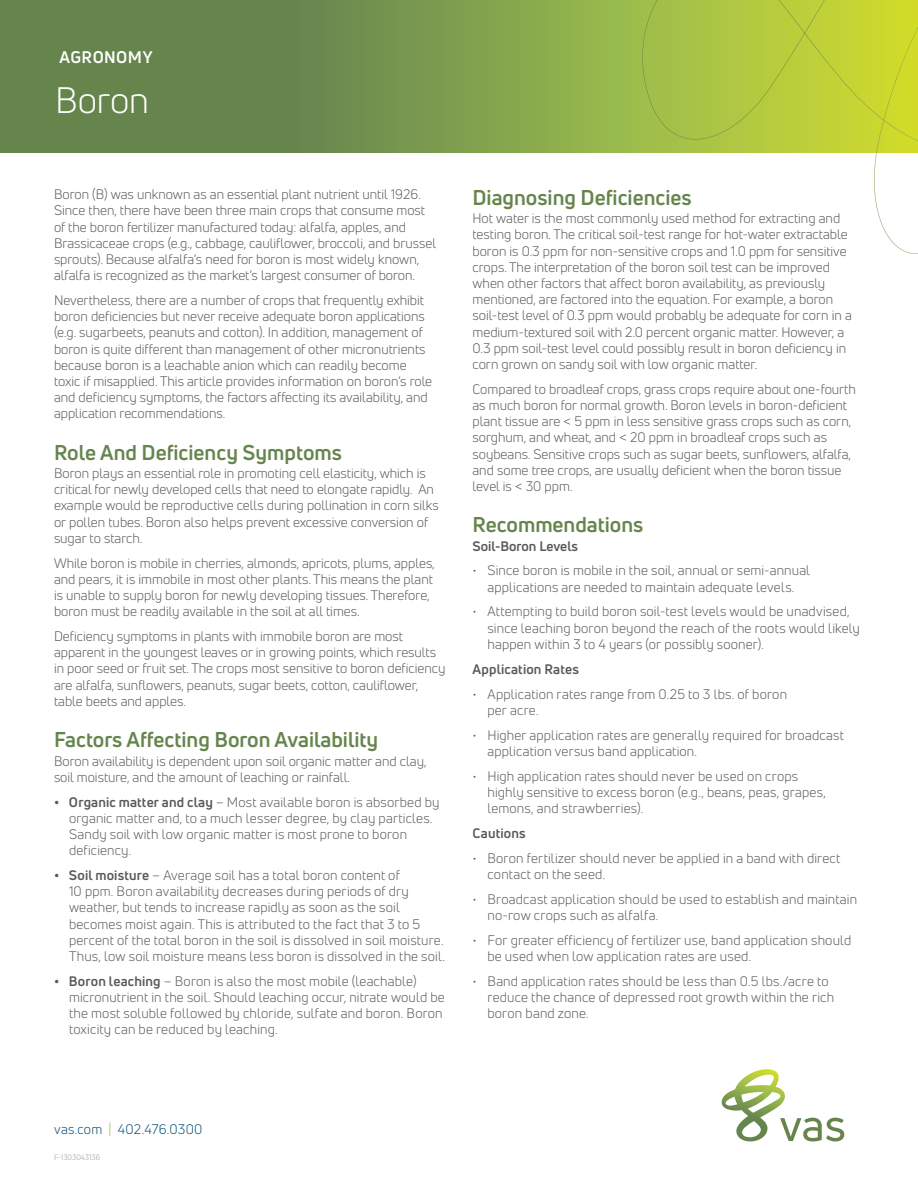
<style>
.page{position:relative;width:918px;height:1188px;background:#fff}
.page>*{position:absolute;margin:0;border:0;box-sizing:border-box;transform-origin:0 0}
.t1{font:36px "Uni Neue";letter-spacing:-.01em;color:#fff}
.t2{font:700 21px "Uni Neue";color:#66854d}
.t3{font:700 16.5px "Uni Neue";letter-spacing:.025em;color:#fff}
.Body_Copy{font:13.5px/16.2px "Uni Neue";color:#57585a}
.bullets{font:13.5px/16.2px "Uni Neue";letter-spacing:.01em;color:#57585a}
.bullets-2{font:700 13.5px "Uni Neue";letter-spacing:.01em;color:#57585a}
.t4{font:13.5px "Uni Neue";letter-spacing:.015em;color:#014b75}
.Body_Copy-2{font:700 13.5px "Uni Neue";color:#57585a}
.t5{font:7.5px "Uni Neue";color:#939598}
.s1{font-weight:700}
.s2{color:#99ba4d}
</style>
<div class="page">
<svg style="left:0;top:0;width:642px;height:152px;background:#74934d"></svg>
<svg style="left:642px;top:0;width:276px;height:254px"></svg>
<svg style="left:721px;top:1069px;width:123px;height:73px"></svg>
<p class="t3" style="left:59px;top:47px;width:95px">AGRONOMY</p>
<h1 class="t1" style="left:55px;top:79px;width:95px">Boron</h1>
<p class="Body_Copy" style="left:54px;top:186px;width:384px">Boron (B) was unknown as an essential plant nutrient until 1926.<br>Since then, there have been three main crops that consume most of the boron fertilizer manufactured today: alfalfa, apples, and Brassicaceae crops (e.g., cabbage, cauliflower, broccoli, and brussel sprouts). Because alfalfa’s need for boron is most widely known, alfalfa is recognized as the market’s largest consumer of boron.</p>
<p class="Body_Copy" style="left:54px;top:292px;width:380px">Nevertheless, there are a number of crops that frequently exhibit boron deficiencies but never receive adequate boron applications (e.g. sugarbeets, peanuts and cotton). In addition, management of boron is quite different than management of other micronutrients because boron is a leachable anion which can readily become toxic if misapplied. This article provides information on boron’s role and deficiency symptoms, the factors affecting its availability, and application recommendations.</p>
<h2 class="t2" style="left:54px;top:439px;width:290px">Role And Deficiency Symptoms</h2>
<p class="Body_Copy" style="left:54px;top:465px;width:386px">Boron plays an essential role in promoting cell elasticity, which is critical for newly developed cells that need to elongate rapidly. An example would be reproductive cells during pollination in corn silks or pollen tubes. Boron also helps prevent excessive conversion of sugar to starch.</p>
<p class="Body_Copy" style="left:54px;top:555px;width:382px">While boron is mobile in cherries, almonds, apricots, plums, apples, and pears, it is immobile in most other plants. This means the plant is unable to supply boron for newly developing tissues. Therefore, boron must be readily available in the soil at all times.</p>
<p class="Body_Copy" style="left:54px;top:628px;width:393px">Deficiency symptoms in plants with immobile boron are most apparent in the youngest leaves or in growing points, which results in poor seed or fruit set. The crops most sensitive to boron deficiency are alfalfa, sunflowers, peanuts, sugar beets, cotton, cauliflower, table beets and apples.</p>
<h2 class="t2" style="left:54px;top:726px;width:326px">Factors Affecting Boron Availability</h2>
<p class="Body_Copy" style="left:54px;top:753px;width:374px">Boron availability is dependent upon soil organic matter and clay, soil moisture, and the amount of leaching or rainfall.</p>
<p class="bullets" style="left:69px;top:794px;width:372px;text-indent:-15px"><span class="s1">• Organic matter and clay</span> – Most available boron is absorbed by organic matter and, to a much lesser degree, by clay particles.<br>Sandy soil with low organic matter is most prone to boron deficiency.</p>
<p class="bullets" style="left:69px;top:867px;width:377px;text-indent:-15px"><span class="s1">• Soil moisture</span> – Average soil has a total boron content of<br>10 ppm. Boron availability decreases during periods of dry weather, but tends to increase rapidly as soon as the soil becomes moist again. This is attributed to the fact that 3 to 5 percent of the total boron in the soil is dissolved in soil moisture.<br>Thus, low soil moisture means less boron is dissolved in the soil.</p>
<p class="bullets" style="left:69px;top:973px;width:377px;text-indent:-15px"><span class="s1">• Boron leaching</span> – Boron is also the most mobile (leachable) micronutrient in the soil. Should leaching occur, nitrate would be the most soluble followed by chloride, sulfate and boron. Boron toxicity can be reduced by leaching.</p>
<h2 class="t2" style="left:472px;top:184px;width:221px">Diagnosing Deficiencies</h2>
<p class="Body_Copy" style="left:472px;top:210px;width:381px">Hot water is the most commonly used method for extracting and testing boron. The critical soil-test range for hot-water extractable boron is 0.3 ppm for non-sensitive crops and 1.0 ppm for sensitive crops. The interpretation of the boron soil test can be improved when other factors that affect boron availability, as previously mentioned, are factored into the equation. For example, a boron soil-test level of 0.3 ppm would probably be adequate for corn in a medium-textured soil with 2.0 percent organic matter. However, a 0.3 ppm soil-test level could possibly result in boron deficiency in corn grown on sandy soil with low organic matter.</p>
<p class="Body_Copy" style="left:472px;top:381px;width:385px">Compared to broadleaf crops, grass crops require about one-fourth as much boron for normal growth. Boron levels in boron-deficient plant tissue are &lt; 5 ppm in less sensitive grass crops such as corn, sorghum, and wheat, and &lt; 20 ppm in broadleaf crops such as soybeans. Sensitive crops such as sugar beets, sunflowers, alfalfa, and some tree crops, are usually deficient when the boron tissue level is &lt; 30 ppm.</p>
<h2 class="t2" style="left:472px;top:512px;width:172px">Recommendations</h2>
<p class="Body_Copy-2" style="left:472px;top:537px;width:107px">Soil-Boron Levels</p>
<p class="bullets" style="left:472px;top:562px;width:339px;text-align:center">• Since boron is mobile in the soil, annual or semi-annual applications are needed to maintain adequate levels.</p>
<p class="bullets" style="left:488px;top:603px;width:374px;text-indent:-15px">• Attempting to build boron soil-test levels would be unadvised, since leaching boron beyond the reach of the roots would likely happen within 3 to 4 years (or possibly sooner).</p>
<p class="bullets-2" style="left:472px;top:660px;width:108px">Application Rates</p>
<p class="bullets" style="left:488px;top:686px;width:301px;text-indent:-15px">• Application rates range from 0.25 to 3 lbs. of boron per acre.</p>
<p class="bullets" style="left:488px;top:727px;width:358px;text-indent:-15px">• Higher application rates are generally required for broadcast application versus band application.</p>
<p class="bullets" style="left:488px;top:768px;width:340px;text-indent:-15px">• High application rates should never be used on crops highly sensitive to excess boron (e.g., beans, peas, grapes, lemons, and strawberries).</p>
<p class="bullets-2" style="left:472px;top:825px;width:55px">Cautions</p>
<p class="bullets" style="left:488px;top:850px;width:354px;text-indent:-15px">• Boron fertilizer should never be applied in a band with direct contact on the seed.</p>
<p class="bullets" style="left:488px;top:891px;width:371px;text-indent:-15px">• Broadcast application should be used to establish and maintain no-row crops such as alfalfa.</p>
<p class="bullets" style="left:488px;top:932px;width:365px;text-indent:-15px">• For greater efficiency of fertilizer use, band application should be used when low application rates are used.</p>
<p class="bullets" style="left:488px;top:973px;width:348px;text-indent:-15px">• Band application rates should be less than 0.5 lbs./acre to reduce the chance of depressed root growth within the rich boron band zone.</p>
<p class="t4" style="left:54px;top:1121px;width:150px">vas.com <span class="s2">|</span> 402.476.0300</p>
<p class="t5" style="left:54px;top:1152px;width:48px">F-1303043136</p>
</div>
